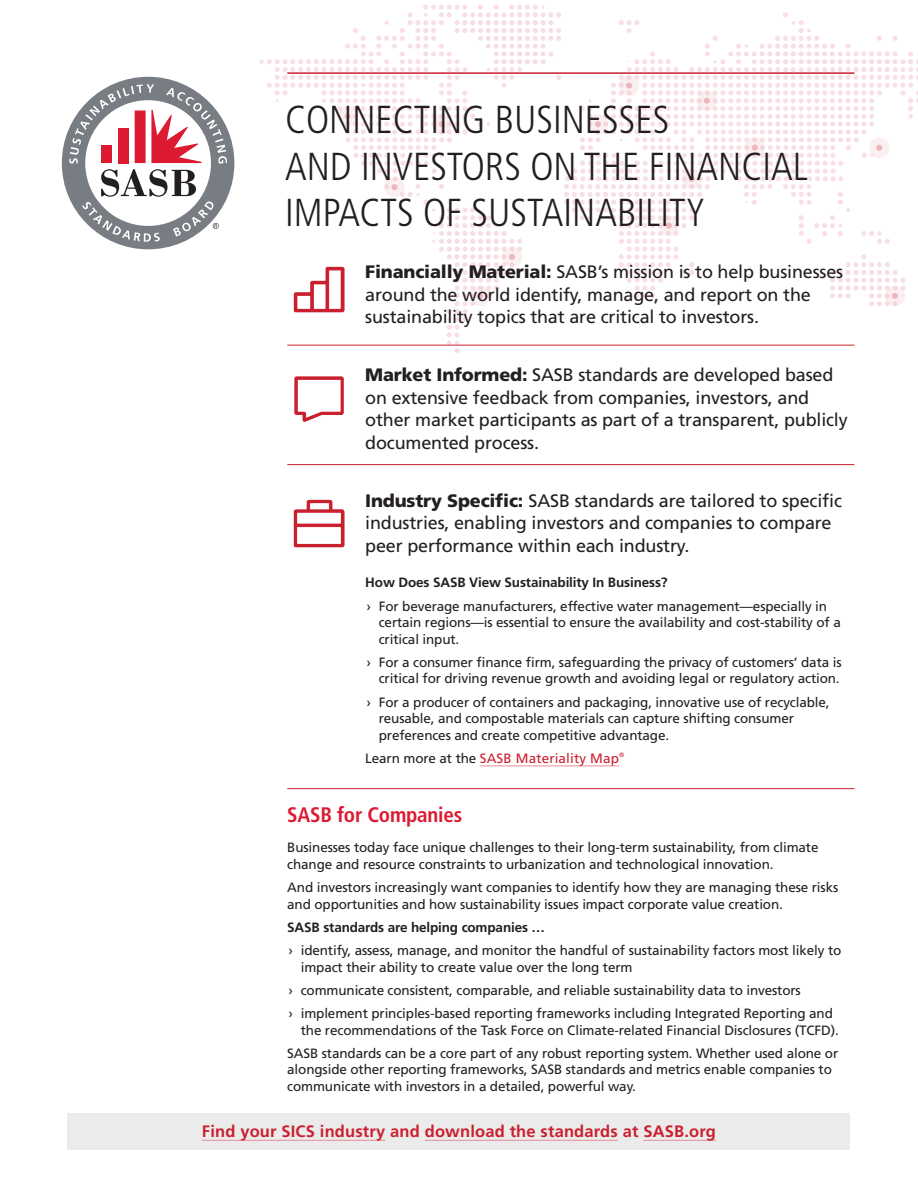
<style>
.page{position:relative;width:918px;height:1188px;background:#fff}
.page>*{position:absolute;margin:0;border:0;box-sizing:border-box;transform-origin:0 0}
.t1{font:300 condensed 39px/46.5px "Frutiger LT Std";color:#231f20}
.t2{font:700 condensed 21px "Frutiger LT Std";letter-spacing:-.01em;color:#dc1a32}
.t3{font:18px/22.5px "Frutiger LT Std";letter-spacing:-.01em;color:#231f20}
.t4{font:700 16.5px "Frutiger LT Std";letter-spacing:.01em;color:#ca202f}
.t5{font:13.5px/16.5px "Frutiger LT Std";letter-spacing:-.01em;color:#231f20}
.t6{font:700 13.5px "Frutiger LT Std";letter-spacing:-.01em;color:#231f20}
.t7{font:13.5px "Frutiger LT Std";letter-spacing:.01em;color:#ca202f}
.s1{font-weight:900}
.s2{color:#231f20}
</style>
<div class="page">
<svg style="left:400px;top:200px;width:506px;height:153px"></svg>
<svg style="left:659px;top:215px;width:20px;height:21px"></svg>
<svg style="left:470px;top:286px;width:20px;height:20px"></svg>
<svg style="left:502px;top:247px;width:20px;height:20px"></svg>
<svg style="left:885px;top:286px;width:20px;height:20px"></svg>
<svg style="left:259px;top:5px;width:659px;height:192px"></svg>
<div style="left:68px;top:1113px;width:782px;height:36px;background:#ecebeb"></div>
<svg style="left:62px;top:77px;width:172px;height:172px"></svg>
<hr style="left:202px;top:1140px;width:183px;height:1px;background:#e49097">
<hr style="left:425px;top:1140px;width:193px;height:1px;background:#e49097">
<hr style="left:643px;top:1140px;width:73px;height:1px;background:#e49097">
<hr style="left:287px;top:72px;width:567px;height:2px;background:#ca202f">
<hr style="left:287px;top:788px;width:567px;height:1px;background:#ca202f">
<hr style="left:287px;top:345px;width:567px;height:1px;background:#ca202f">
<hr style="left:287px;top:464px;width:567px;height:1px;background:#ca202f">
<img style="left:293px;top:266px;width:51px;height:46px">
<img style="left:294px;top:376px;width:50px;height:46px">
<img style="left:293px;top:500px;width:51px;height:47px">
<hr style="left:480px;top:766px;width:139px;height:1px;background:#e49097">
<h1 class="t1" style="left:285px;top:97px;width:524px">CONNECTING BUSINESSES<br>AND INVESTORS ON THE FINANCIAL<br>IMPACTS OF SUSTAINABILITY</h1>
<h3 class="t3" style="left:365px;top:261px;width:479px"><span class="s1">Financially Material:</span> SASB’s mission is to help businesses around the world identify, manage, and report on the sustainability topics that are critical to investors.</h3>
<h3 class="t3" style="left:365px;top:364px;width:484px"><span class="s1">Market Informed:</span> SASB standards are developed based on extensive feedback from companies, investors, and other market participants as part of a transparent, publicly documented process.</h3>
<h3 class="t3" style="left:365px;top:489px;width:478px"><span class="s1">Industry Specific:</span> SASB standards are tailored to specific industries, enabling investors and companies to compare peer performance within each industry.</h3>
<p class="t6" style="left:365px;top:575px;width:304px">How Does SASB View Sustainability In Business?</p>
<p class="t5" style="left:379px;top:598px;width:464px;text-indent:-12px">› For beverage manufacturers, effective water management—especially in certain regions—is essential to ensure the availability and cost-stability of a critical input.</p>
<p class="t5" style="left:367px;top:654px;width:476px;text-align:right">› For a consumer finance firm, safeguarding the privacy of customers’ data is critical for driving revenue growth and avoiding legal or regulatory action.</p>
<p class="t5" style="left:379px;top:694px;width:452px;text-indent:-12px">› For a producer of containers and packaging, innovative use of recyclable, reusable, and compostable materials can capture shifting consumer preferences and create competitive advantage.</p>
<p class="t7" style="left:365px;top:750px;width:260px"><span class="s2">Learn more at the</span> SASB Materiality Map<sup>®</sup></p>
<h2 class="t2" style="left:287px;top:803px;width:176px">SASB for Companies</h2>
<p class="t5" style="left:287px;top:840px;width:533px">Businesses today face unique challenges to their long-term sustainability, from climate change and resource constraints to urbanization and technological innovation.</p>
<p class="t5" style="left:287px;top:879px;width:553px">And investors increasingly want companies to identify how they are managing these risks and opportunities and how sustainability issues impact corporate value creation.</p>
<p class="t6" style="left:287px;top:919px;width:259px">SASB standards are helping companies …</p>
<p class="t5" style="left:301px;top:942px;width:542px;text-indent:-12px">› identify, assess, manage, and monitor the handful of sustainability factors most likely to impact their ability to create value over the long term</p>
<p class="t5" style="left:289px;top:979px;width:546px;line-height:23.2px">› communicate consistent, comparable, and reliable sustainability data to investors<br>› implement principles-based reporting frameworks including Integrated Reporting and</p>
<p class="t5" style="left:287px;top:1018px;width:553px;line-height:23.2px;text-align:right">the recommendations of the Task Force on Climate-related Financial Disclosures (TCFD).<br>SASB standards can be a core part of any robust reporting system. Whether used alone or</p>
<p class="t5" style="left:287px;top:1062px;width:546px">alongside other reporting frameworks, SASB standards and metrics enable companies to communicate with investors in a detailed, powerful way.</p>
<p class="t4" style="left:202px;top:1122px;width:516px">Find your SICS industry and download the standards at SASB.org</p>
</div>
